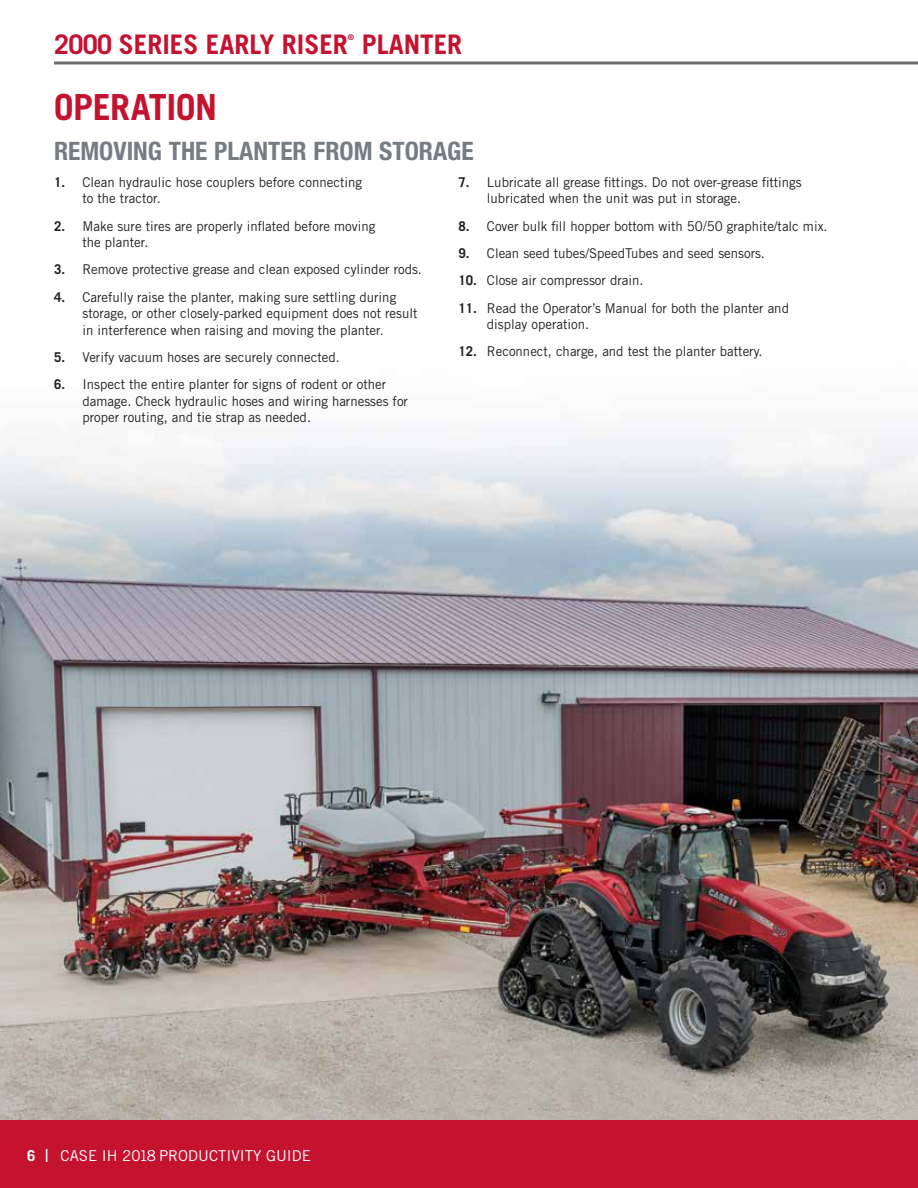
<style>
.page{position:relative;width:918px;height:1188px;background:#fff}
.page>*{position:absolute;margin:0;border:0;box-sizing:border-box;transform-origin:0 0}
.t1{font:700 36px "Trade Gothic LT Std";letter-spacing:-.02em;color:#c4122f}
.t2{font:700 27px "Trade Gothic LT Std";color:#c4122f}
.t3{font:700 condensed 25.5px "Helvetica Neue";color:#767c81}
.t4{font:15px "Trade Gothic LT Std";color:#fff}
.t5{font:13.5px/16.5px "Trade Gothic LT Std";color:#231f20}
.t6{font:700 7.8px "Trade Gothic LT Std";color:#c4122f}
.s1{font-weight:700}
.s2{font-size:18px}
</style>
<div class="page">
<hr style="left:54px;top:62px;width:864px;height:2px;background:#6d6e71">
<img style="left:0;top:430px;width:918px;height:690px">
<div style="left:0;top:1120px;width:918px;height:68px;background:#c4122f"></div>
<h2 class="t2" style="left:54px;top:28px;width:295px">2000 SERIES EARLY RISER</h2>
<p class="t6" style="left:348px;top:33px;width:8px">®</p>
<h2 class="t2" style="left:362px;top:28px;width:102px">PLANTER</h2>
<h1 class="t1" style="left:54px;top:86px;width:165px">OPERATION</h1>
<h3 class="t3" style="left:54px;top:136px;width:421px">REMOVING THE PLANTER FROM STORAGE</h3>
<p class="t5" style="left:83px;top:174px;width:281px;text-indent:-29px"><span class="s1">1.</span> Clean hydraulic hose couplers before connecting to the tractor.</p>
<p class="t5" style="left:83px;top:217px;width:294px;text-indent:-28px"><span class="s1">2.</span> Make sure tires are properly inflated before moving the planter.</p>
<p class="t5" style="left:54px;top:261px;width:370px"><span class="s1">3.</span> Remove protective grease and clean exposed cylinder rods.</p>
<p class="t5" style="left:83px;top:289px;width:337px;text-indent:-28px"><span class="s1">4.</span> Carefully raise the planter, making sure settling during storage, or other closely-parked equipment does not result in interference when raising and moving the planter.</p>
<p class="t5" style="left:54px;top:349px;width:287px"><span class="s1">5.</span> Verify vacuum hoses are securely connected.</p>
<p class="t5" style="left:83px;top:376px;width:327px;text-indent:-28px"><span class="s1">6.</span> Inspect the entire planter for signs of rodent or other damage. Check hydraulic hoses and wiring harnesses for proper routing, and tie strap as needed.</p>
<p class="t5" style="left:487px;top:174px;width:316px;text-indent:-28px"><span class="s1">7.</span> Lubricate all grease fittings. Do not over-grease fittings lubricated when the unit was put in storage.</p>
<p class="t5" style="left:458px;top:217px;width:371px"><span class="s1">8.</span> Cover bulk fill hopper bottom with 50/50 graphite/talc mix.</p>
<p class="t5" style="left:458px;top:245px;width:308px"><span class="s1">9.</span> Clean seed tubes/SpeedTubes and seed sensors.</p>
<p class="t5" style="left:458px;top:272px;width:187px"><span class="s1">10.</span> Close air compressor drain.</p>
<p class="t5" style="left:487px;top:299px;width:304px;text-indent:-29px"><span class="s1">11.</span> Read the Operator’s Manual for both the planter and display operation.</p>
<p class="t5" style="left:458px;top:343px;width:306px"><span class="s1">12.</span> Reconnect, charge, and test the planter battery.</p>
<p class="t4" style="left:27px;top:1146px;width:286px"><span class="s1">6</span> <span class="s2">I</span> CASE IH 2018 PRODUCTIVITY GUIDE</p>
</div>
